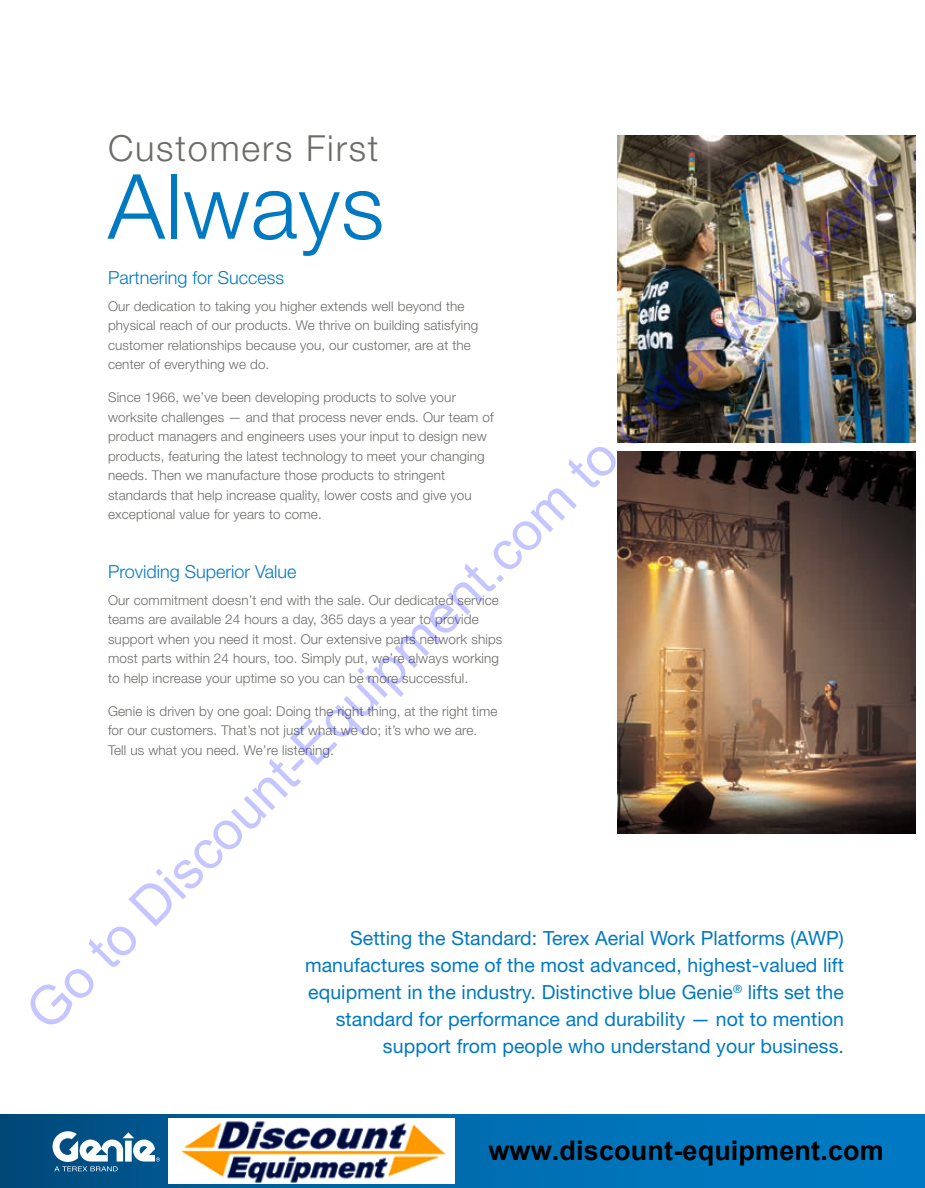
<style>
.page{position:relative;width:925px;height:1188px;background:#fff}
.page>*{position:absolute;margin:0;border:0;box-sizing:border-box;transform-origin:0 0}
.t1{font:300 90px "Helvetica Neue LT Std";letter-spacing:.01em;color:#0079c2}
.t2{font:54px "Arial";color:rgb(0 0 255/.23)}
.t3{font:300 36px "Helvetica Neue LT Std";letter-spacing:.05em;color:#6b6b68}
.t4{font:700 27px "Arial";letter-spacing:.005em;color:#000}
.t5{font:19.5px/27px "Helvetica Neue LT Std";letter-spacing:.005em;color:#0079c2;text-align:right}
.t6{font:300 18px "Helvetica Neue LT Std";color:#0079c2}
.t7{font:300 13.5px/19.5px "Helvetica Neue LT Std";letter-spacing:.01em;color:#6b6b68}
</style>
<div class="page">
<svg style="left:0;top:1115px;width:925px;height:73px;background:#036eb0"></svg>
<svg style="left:53px;top:1131px;width:107px;height:40px"></svg>
<img style="left:617px;top:135px;width:299px;height:307px">
<img style="left:617px;top:451px;width:299px;height:383px">
<img style="left:168px;top:1119px;width:286px;height:64px">
<h3 class="t3" style="left:108px;top:126px;width:272px">Customers First</h3>
<h1 class="t1" style="left:108px;top:152px;width:278px">Always</h1>
<h3 class="t6" style="left:108px;top:267px;width:178px">Partnering for Success</h3>
<p class="t7" style="left:108px;top:296px;width:372px">Our dedication to taking you higher extends well beyond the physical reach of our products. We thrive on building satisfying customer relationships because you, our customer, are at the center of everything we do.</p>
<p class="t7" style="left:108px;top:387px;width:387px">Since 1966, we’ve been developing products to solve your worksite challenges — and that process never ends. Our team of product managers and engineers uses your input to design new products, featuring the latest technology to meet your changing needs. Then we manufacture those products to stringent standards that help increase quality, lower costs and give you exceptional value for years to come.</p>
<h2 class="t2" style="left:9px;top:994px;width:1208px;rotate:-45deg">Go to Discount-Equipment.com to order your parts</h2>
<h3 class="t6" style="left:108px;top:561px;width:190px">Providing Superior Value</h3>
<p class="t7" style="left:108px;top:590px;width:396px">Our commitment doesn’t end with the sale. Our dedicated service teams are available 24 hours a day, 365 days a year to provide support when you need it most. Our extensive parts network ships most parts within 24 hours, too. Simply put, we’re always working to help increase your uptime so you can be more successful.</p>
<p class="t7" style="left:108px;top:701px;width:391px">Genie is driven by one goal: Doing the right thing, at the right time for our customers. That’s not just what we do; it’s who we are.<br>Tell us what you need. We’re listening.</p>
<p class="t5" style="left:305px;top:924px;width:540px">Setting the Standard: Terex Aerial Work Platforms (AWP) manufactures some of the most advanced, highest-valued lift equipment in the industry. Distinctive blue Genie<sup>®</sup> lifts set the standard for performance and durability — not to mention support from people who understand your business.</p>
<h3 class="t4" style="left:488px;top:1131px;width:397px">www.discount-equipment.com</h3>
</div>
